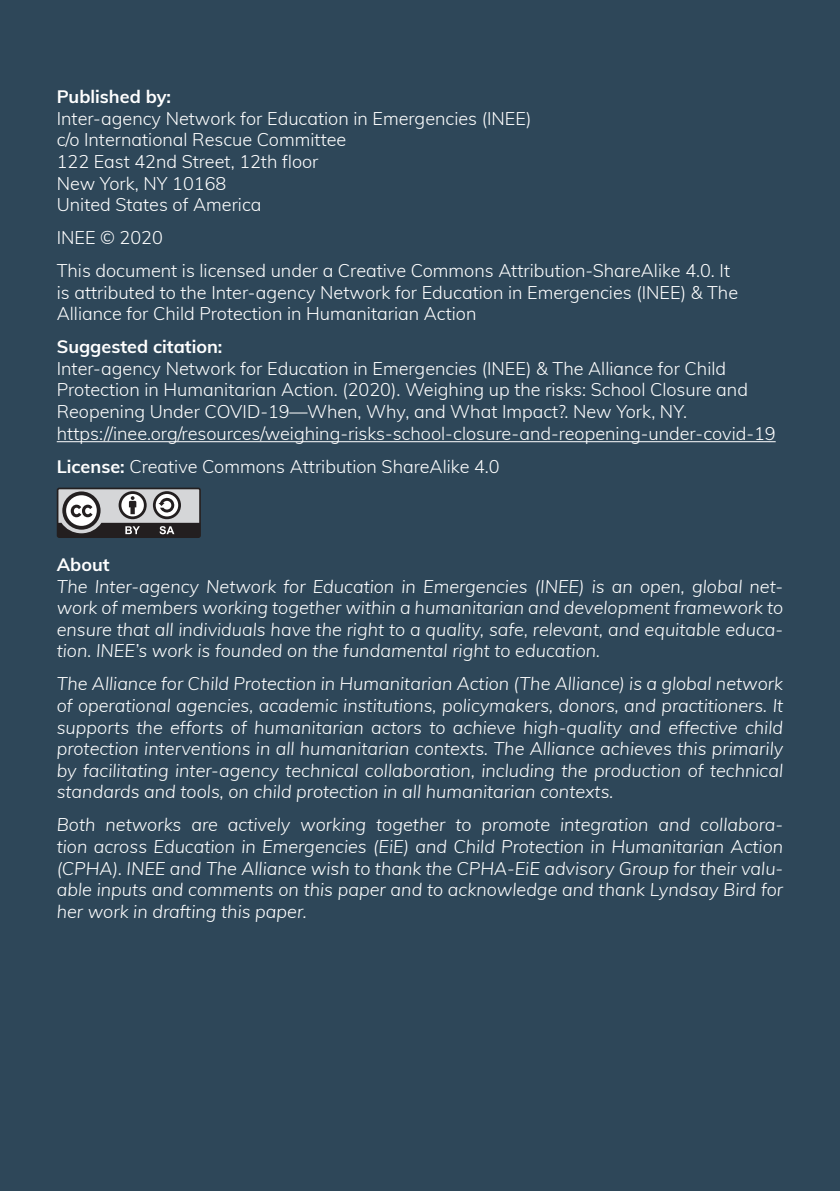
<style>
.page{position:relative;width:840px;height:1191px;background:#fff}
.page>*{position:absolute;margin:0;border:0;box-sizing:border-box;transform-origin:0 0}
.INEE_Paragraph{font:italic 300 18px/21.6px "Muli";color:#fff;text-align:justify}
.INEE_Paragraph-2{font:300 18px/21.6px "Muli";color:#fff}
.INEE_Paragraph-3{font:700 18px "Muli";color:#fff}
.s1{font-weight:700}
</style>
<div class="page">
<div style="left:0;top:0;width:839px;height:1191px;background:#2e4759"></div>
<hr style="left:57px;top:441px;width:718px;height:1px;background:#fff">
<div style="left:57px;top:487px;width:144px;height:51px;border:2px solid #231f20;border-radius:2px"></div>
<svg style="left:57px;top:491px;width:143px;height:46px;background:#8f8e8f"></svg>
<p class="INEE_Paragraph-2" style="left:57px;top:85px;width:476px"><span class="s1">Published by:<br></span>Inter-agency Network for Education in Emergencies (INEE) c/o International Rescue Committee<br>122 East 42nd Street, 12th floor<br>New York, NY 10168<br>United States of America</p>
<p class="INEE_Paragraph-2" style="left:57px;top:226px;width:108px">INEE © 2020</p>
<p class="INEE_Paragraph-2" style="left:57px;top:259px;width:682px">This document is licensed under a Creative Commons Attribution-ShareAlike 4.0. It is attributed to the Inter-agency Network for Education in Emergencies (INEE) &amp; The<br>Alliance for Child Protection in Humanitarian Action</p>
<p class="INEE_Paragraph-2" style="left:57px;top:335px;width:720px"><span class="s1">Suggested citation:<br></span>Inter-agency Network for Education in Emergencies (INEE) &amp; The Alliance for Child Protection in Humanitarian Action. (2020). Weighing up the risks: School Closure and Reopening Under COVID-19—When, Why, and What Impact?. New York, NY. https://inee.org/resources/weighing-risks-school-closure-and-reopening-under-covid-19</p>
<p class="INEE_Paragraph-2" style="left:57px;top:454px;width:444px"><span class="s1">License:</span> Creative Commons Attribution ShareAlike 4.0</p>
<p class="INEE_Paragraph-3" style="left:57px;top:551px;width:54px">About</p>
<p class="INEE_Paragraph" style="left:57px;top:574px;width:727px">The Inter-agency Network for Education in Emergencies (INEE) is an open, global net&shy;work of members working together within a humanitarian and development framework to ensure that all individuals have the right to a quality, safe, relevant, and equitable educa&shy;tion. INEE’s work is founded on the fundamental right to education.</p>
<p class="INEE_Paragraph" style="left:57px;top:672px;width:727px">The Alliance for Child Protection in Humanitarian Action (The Alliance) is a global network of operational agencies, academic institutions, policymakers, donors, and practitioners. It supports the efforts of humanitarian actors to achieve high-quality and effective child protection interventions in all humanitarian contexts. The Alliance achieves this primarily by facilitating inter-agency technical collaboration, including the production of technical standards and tools, on child protection in all humanitarian contexts.</p>
<p class="INEE_Paragraph" style="left:57px;top:813px;width:727px">Both networks are actively working together to promote integration and collabora&shy;tion across Education in Emergencies (EiE) and Child Protection in Humanitarian Action (CPHA). INEE and The Alliance wish to thank the CPHA-EiE advisory Group for their valu&shy;able inputs and comments on this paper and to acknowledge and thank Lyndsay Bird for her work in drafting this paper.</p>
</div>
